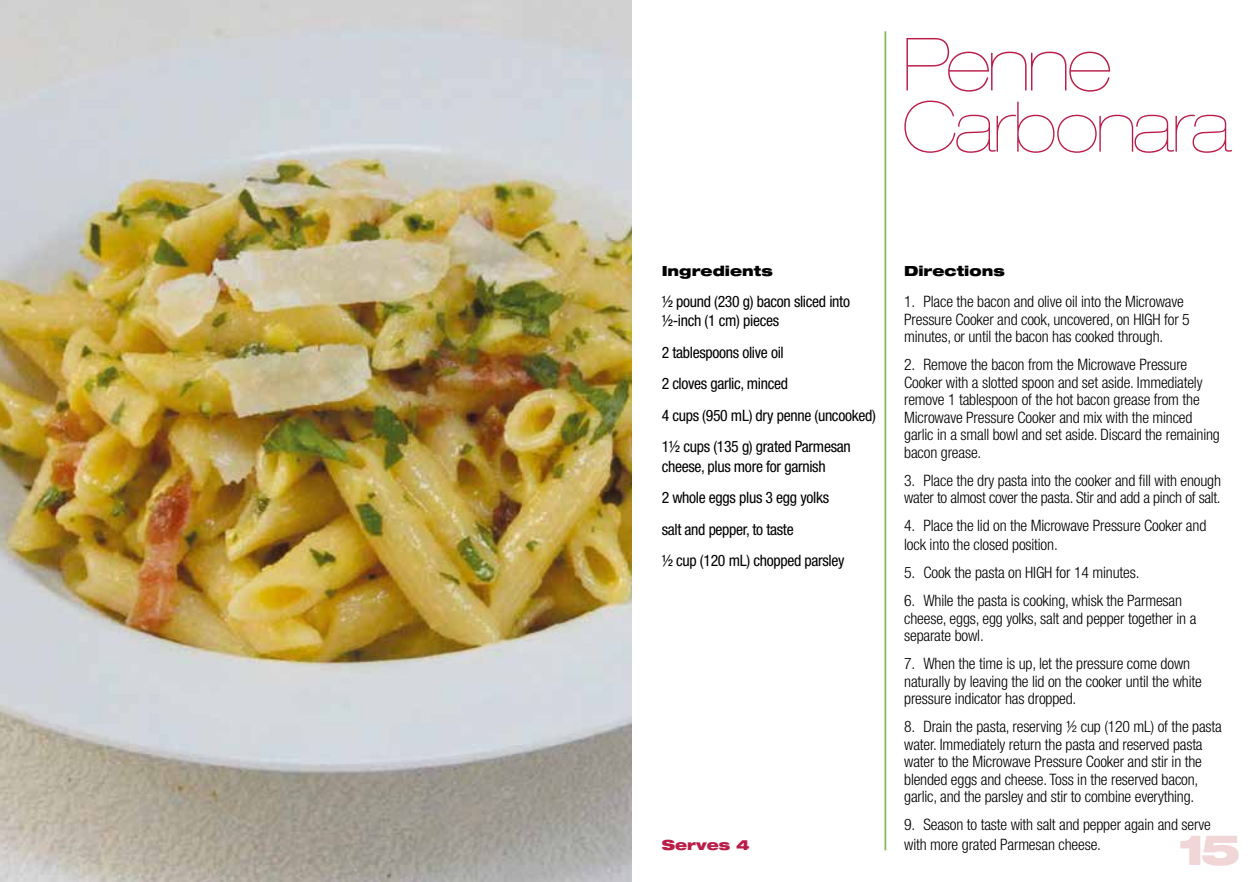
<style>
.page{position:relative;width:1260px;height:882px;background:#fff}
.page>*{position:absolute;margin:0;border:0;box-sizing:border-box;transform-origin:0 0}
.t1{font:900 expanded 73.5px "Helvetica Neue";letter-spacing:-.045em;color:#ba1e48}
.t2{font:900 expanded 70px "Helvetica Neue";letter-spacing:-.03em;color:#ba1e48}
.t3{font:900 expanded 42px "Helvetica Neue";color:#f0d6d6}
.t4{font:300 condensed 15.75px/17.5px "Helvetica Neue";letter-spacing:-.01em;color:#000}
.t5{font:condensed 15.75px/31.5px "Helvetica Neue";letter-spacing:-.02em;color:#000}
.t6{font:900 expanded 14px "Helvetica Neue";color:#000}
.t7{font:900 expanded 14px "Helvetica Neue";color:#ba1e48}
</style>
<div class="page">
<hr style="left:885px;top:31px;width:1px;height:819px;background:#8bb45d">
<img style="left:0;top:0;width:631px;height:882px">
<h1 class="t1" style="left:902px;top:22px;width:210px">Penne</h1>
<h2 class="t2" style="left:902px;top:86px;width:329px">Carbonara</h2>
<p class="t6" style="left:662px;top:261px;width:113px">Ingredients</p>
<p class="t5" style="left:662px;top:292px;width:190px;line-height:19.2px">½ pound (230 g) bacon sliced into ½-inch (1 cm) pieces</p>
<p class="t5" style="left:662px;top:336px;width:216px">2 tablespoons olive oil<br>2 cloves garlic, minced<br>4 cups (950 mL) dry penne (uncooked)<br>1½ cups (135 g) grated Parmesan</p>
<p class="t5" style="left:662px;top:450px;width:184px">cheese, plus more for garnish<br>2 whole eggs plus 3 egg yolks salt and pepper, to taste<br>½ cup (120 mL) chopped parsley</p>
<p class="t7" style="left:662px;top:835px;width:89px">Serves 4</p>
<p class="t6" style="left:904px;top:261px;width:102px">Directions</p>
<p class="t4" style="left:904px;top:293px;width:287px">1. Place the bacon and olive oil into the Microwave<br>Pressure Cooker and cook, uncovered, on HIGH for 5 minutes, or until the bacon has cooked through.</p>
<p class="t4" style="left:904px;top:356px;width:317px">2. Remove the bacon from the Microwave Pressure Cooker with a slotted spoon and set aside. Immediately remove 1 tablespoon of the hot bacon grease from the Microwave Pressure Cooker and mix with the minced garlic in a small bowl and set aside. Discard the remaining bacon grease.</p>
<p class="t4" style="left:904px;top:471px;width:318px">3. Place the dry pasta into the cooker and fill with enough water to almost cover the pasta. Stir and add a pinch of salt.</p>
<p class="t4" style="left:904px;top:516px;width:304px;line-height:19.2px">4. Place the lid on the Microwave Pressure Cooker and lock into the closed position.</p>
<p class="t4" style="left:904px;top:564px;width:237px">5. Cook the pasta on HIGH for 14 minutes.</p>
<p class="t4" style="left:904px;top:592px;width:294px">6. While the pasta is cooking, whisk the Parmesan cheese, eggs, egg yolks, salt and pepper together in a separate bowl.</p>
<p class="t4" style="left:904px;top:655px;width:299px">7. When the time is up, let the pressure come down naturally by leaving the lid on the cooker until the white pressure indicator has dropped.</p>
<p class="t4" style="left:904px;top:718px;width:319px">8. Drain the pasta, reserving ½ cup (120 mL) of the pasta water. Immediately return the pasta and reserved pasta water to the Microwave Pressure Cooker and stir in the blended eggs and cheese. Toss in the reserved bacon, garlic, and the parsley and stir to combine everything.</p>
<p class="t4" style="left:904px;top:815px;width:308px;line-height:19.2px">9. Season to taste with salt and pepper again and serve with more grated Parmesan cheese.</p>
<h3 class="t3" style="left:1178px;top:822px;width:64px">15</h3>
</div>
